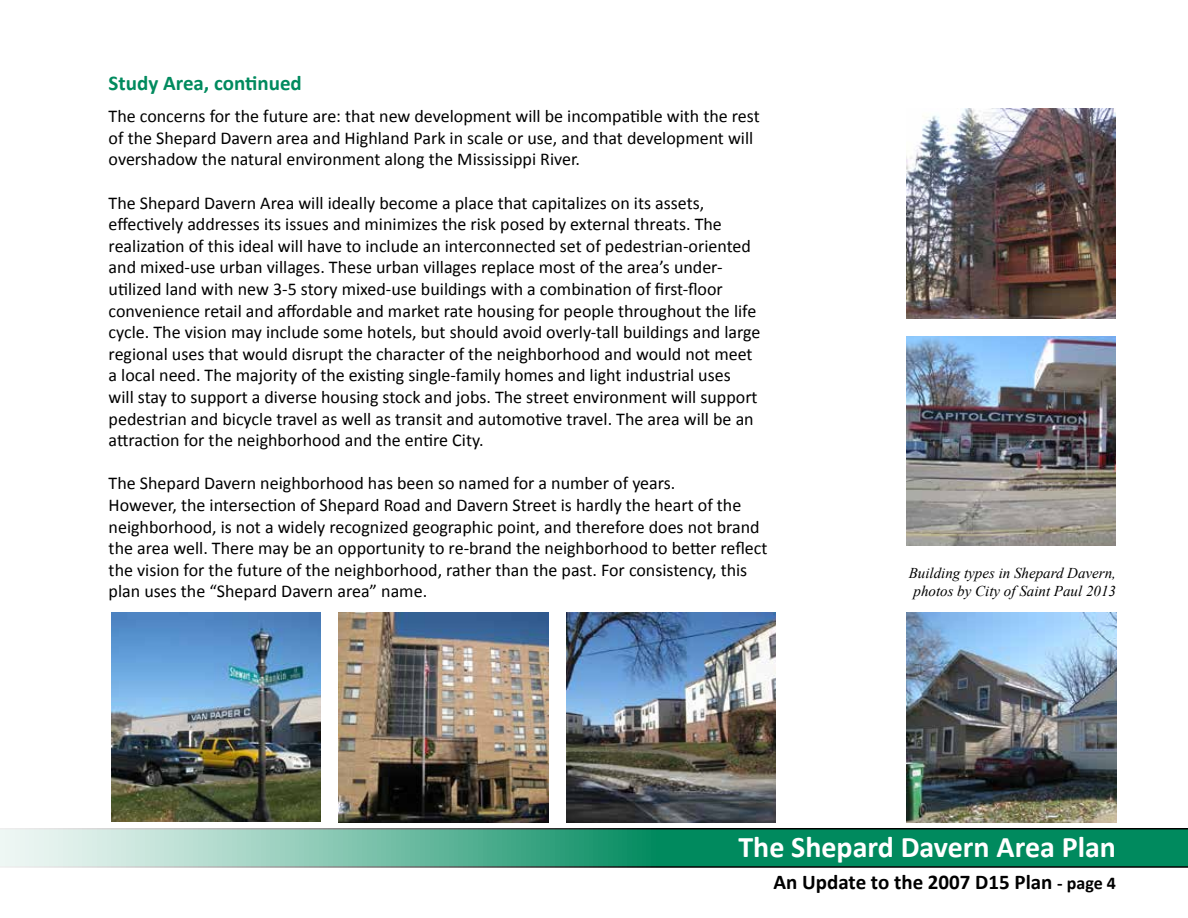
<style>
.page{position:relative;width:1188px;height:918px;background:#fff}
.page>*{position:absolute;margin:0;border:0;box-sizing:border-box;transform-origin:0 0}
.t1{font:700 30px "Calibri";color:#fff}
.t2{font:700 21px "Calibri";color:#000}
.t3{font:700 21px "Calibri";color:#008a5e}
.t4{font:18px/21.6px "Calibri";color:#000}
.t5{font:italic 15px/18px "Times New Roman";color:#000;text-align:center}
.s1{font-size:18px}
</style>
<div class="page">
<svg style="left:0;top:828px;width:1188px;height:40px;background:#4ba588"></svg>
<img style="left:339px;top:613px;width:209px;height:209px">
<img style="left:566px;top:613px;width:209px;height:209px">
<img style="left:907px;top:613px;width:209px;height:209px">
<img style="left:907px;top:109px;width:209px;height:209px">
<img style="left:907px;top:336px;width:209px;height:209px">
<img style="left:112px;top:613px;width:209px;height:209px">
<p class="t3" style="left:109px;top:69px;width:195px">Study Area, continued</p>
<p class="t4" style="left:109px;top:106px;width:653px">The concerns for the future are: that new development will be incompatible with the rest of the Shepard Davern area and Highland Park in scale or use, and that development will overshadow the natural environment along the Mississippi River.</p>
<p class="t4" style="left:109px;top:192px;width:653px">The Shepard Davern Area will ideally become a place that capitalizes on its assets, effectively addresses its issues and minimizes the risk posed by external threats. The realization of this ideal will have to include an interconnected set of pedestrian-oriented and mixed-use urban villages. These urban villages replace most of the area’s under&shy;utilized land with new 3-5 story mixed-use buildings with a combination of first-floor convenience retail and affordable and market rate housing for people throughout the life cycle. The vision may include some hotels, but should avoid overly-tall buildings and large regional uses that would disrupt the character of the neighborhood and would not meet a local need. The majority of the existing single-family homes and light industrial uses<br>will stay to support a diverse housing stock and jobs. The street environment will support pedestrian and bicycle travel as well as transit and automotive travel. The area will be an attraction for the neighborhood and the entire City.</p>
<p class="t4" style="left:109px;top:473px;width:660px">The Shepard Davern neighborhood has been so named for a number of years.<br>However, the intersection of Shepard Road and Davern Street is hardly the heart of the neighborhood, is not a widely recognized geographic point, and therefore does not brand the area well. There may be an opportunity to re-brand the neighborhood to better reflect the vision for the future of the neighborhood, rather than the past. For consistency, this plan uses the “Shepard Davern area” name.</p>
<p class="t5" style="left:909px;top:563px;width:209px">Building types in Shepard Davern, photos by City of Saint Paul 2013</p>
<h1 class="t1" style="left:738px;top:828px;width:379px">The Shepard Davern Area Plan</h1>
<p class="t2" style="left:773px;top:868px;width:344px">An Update to the 2007 D15 Plan <span class="s1">- page 4</span></p>
</div>
